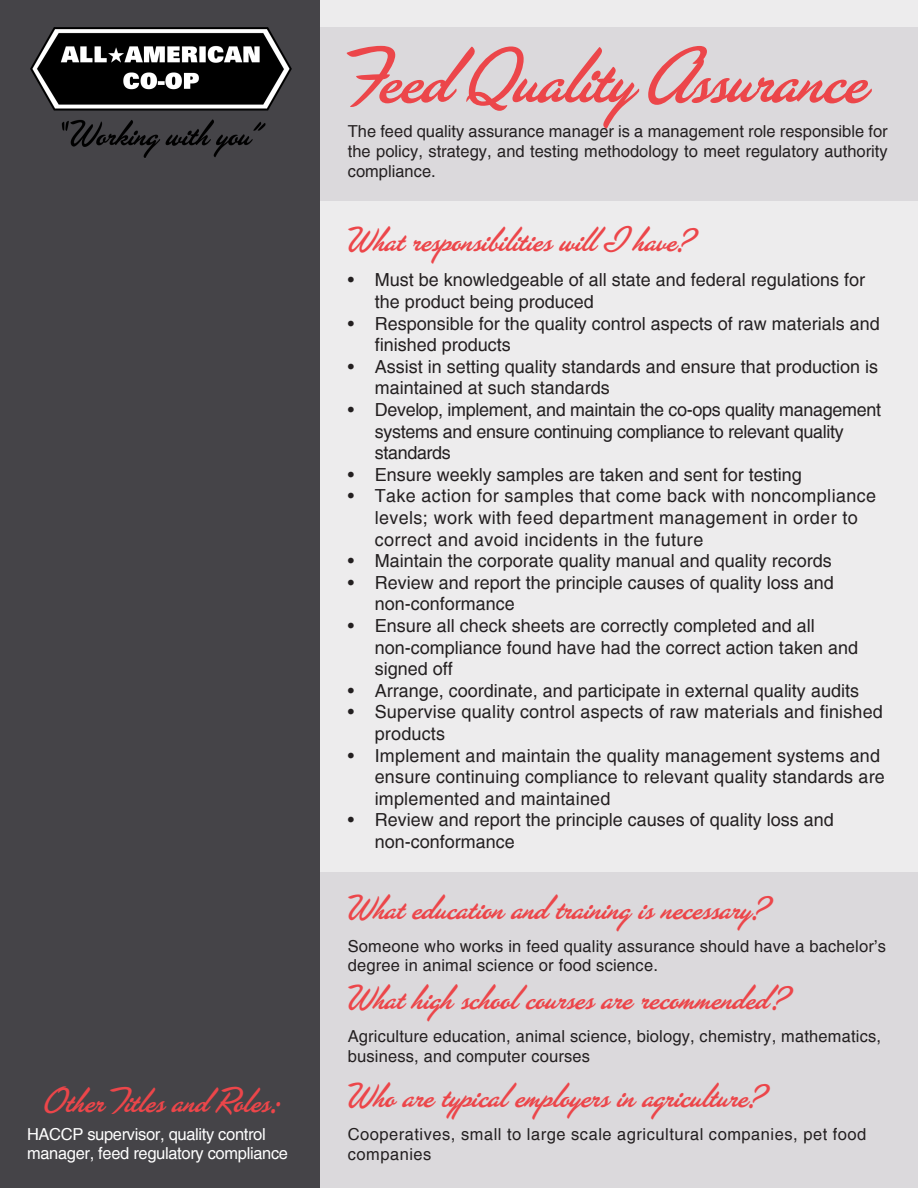
<style>
.page{position:relative;width:918px;height:1188px;background:#edeced}
.page>*{position:absolute;margin:0;border:0;box-sizing:border-box;transform-origin:0 0}
.t1{font:81px "Las Vegas OT Fabulous";letter-spacing:-.01em;color:#ec464a}
.t2{font:36px "Las Vegas OT Fabulous";color:#ec464a}
.t3{font:18px/21.6px "Helvetica";color:#231f20}
.t4{font:18px/21.6px "Helvetica";letter-spacing:.02em;color:#231f20}
.t5{font:18px/21.6px "Helvetica";letter-spacing:-.02em;color:#231f20}
.t6{font:16.5px/19.8px "Helvetica";letter-spacing:.01em;color:#231f20}
.t7{font:16.5px/19.8px "Helvetica";letter-spacing:.03em;color:#231f20}
.t8{font:16.5px/19.8px "Helvetica";letter-spacing:-.02em;color:#fff}
</style>
<div class="page">
<div style="left:0;top:27px;width:918px;height:174px;background:#dbd9dc"></div>
<div style="left:0;top:873px;width:918px;height:315px;background:#dbd9dc"></div>
<div style="left:0;top:0;width:320px;height:1188px;background:#454448"></div>
<img style="left:30px;top:27px;width:262px;height:131px">
<p class="t2" style="left:43px;top:1081px;width:237px">Other Titles and Roles:</p>
<p class="t8" style="left:27px;top:1124px;width:263px">HACCP supervisor, quality control manager, feed regulatory compliance</p>
<p class="t1" style="left:348px;top:32px;width:517px">Feed Quality Assurance</p>
<p class="t6" style="left:348px;top:122px;width:541px;text-align:justify">The feed quality assurance manager is a management role responsible for the policy, strategy, and testing methodology to meet regulatory authority compliance.</p>
<p class="t2" style="left:348px;top:220px;width:344px">What responsibilities will I have?</p>
<p class="t3" style="left:375px;top:270px;width:492px;text-indent:-27px">• Must be knowledgeable of all state and federal regulations for the product being produced</p>
<p class="t3" style="left:375px;top:313px;width:507px;text-indent:-27px">• Responsible for the quality control aspects of raw materials and finished products</p>
<p class="t3" style="left:375px;top:356px;width:505px;text-indent:-27px">• Assist in setting quality standards and ensure that production is maintained at such standards</p>
<p class="t5" style="left:375px;top:400px;width:508px;text-indent:-27px">• Develop, implement, and maintain the co-ops quality management systems and ensure continuing compliance to relevant quality standards</p>
<p class="t3" style="left:348px;top:464px;width:456px">• Ensure weekly samples are taken and sent for testing</p>
<p class="t4" style="left:375px;top:486px;width:503px;text-indent:-27px">• Take action for samples that come back with noncompliance levels; work with feed department management in order to correct and avoid incidents in the future</p>
<p class="t3" style="left:348px;top:551px;width:486px">• Maintain the corporate quality manual and quality records</p>
<p class="t3" style="left:375px;top:572px;width:461px;text-indent:-27px">• Review and report the principle causes of quality loss and non-conformance</p>
<p class="t3" style="left:375px;top:616px;width:485px;text-indent:-27px">• Ensure all check sheets are correctly completed and all non-compliance found have had the correct action taken and signed off</p>
<p class="t3" style="left:348px;top:680px;width:513px">• Arrange, coordinate, and participate in external quality audits</p>
<p class="t3" style="left:375px;top:702px;width:510px;text-indent:-27px">• Supervise quality control aspects of raw materials and finished products</p>
<p class="t3" style="left:375px;top:745px;width:512px;text-indent:-27px">• Implement and maintain the quality management systems and ensure continuing compliance to relevant quality standards are implemented and maintained</p>
<p class="t3" style="left:375px;top:810px;width:461px;text-indent:-27px">• Review and report the principle causes of quality loss and non-conformance</p>
<p class="t2" style="left:348px;top:888px;width:419px">What education and training is necessary?</p>
<p class="t6" style="left:348px;top:936px;width:540px">Someone who works in feed quality assurance should have a bachelor’s degree in animal science or food science.</p>
<p class="t2" style="left:348px;top:978px;width:439px">What high school courses are recommended?</p>
<p class="t6" style="left:348px;top:1027px;width:535px">Agriculture education, animal science, biology, chemistry, mathematics, business, and computer courses</p>
<p class="t2" style="left:348px;top:1076px;width:416px">Who are typical employers in agriculture?</p>
<p class="t7" style="left:348px;top:1125px;width:520px">Cooperatives, small to large scale agricultural companies, pet food companies</p>
</div>
